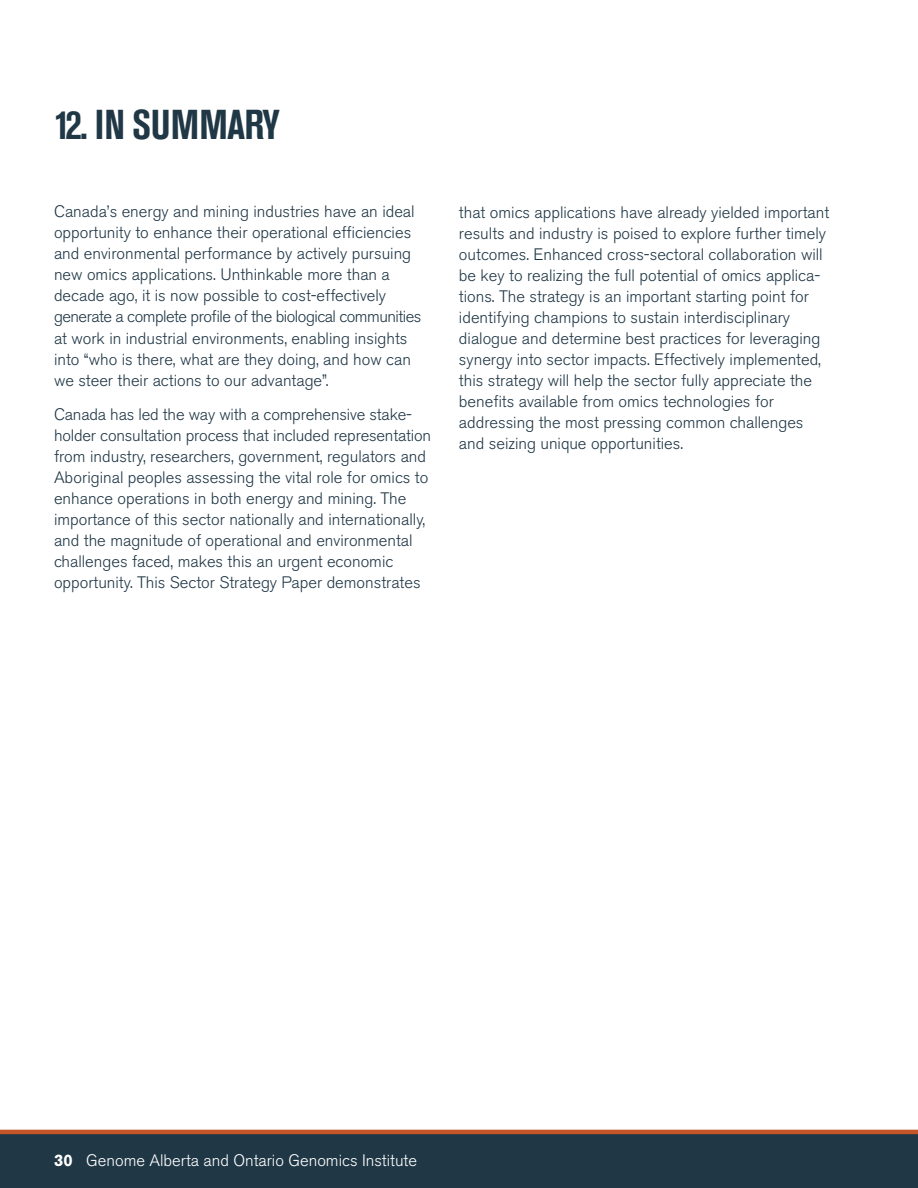
<style>
.page{position:relative;width:918px;height:1188px;background:#fff}
.page>*{position:absolute;margin:0;border:0;box-sizing:border-box;transform-origin:0 0}
.t1{font:700 condensed 41.4px "Akzidenz Grotesk BE";letter-spacing:-.01em;color:#203746}
.t2{font:300 16.5px/21px "Akzidenz Grotesk BE";color:#203746}
.t3{font:300 16.5px "Akzidenz Grotesk BE";color:#fff}
.s1{font-weight:700}
</style>
<div class="page">
<div style="left:0;top:1134px;width:918px;height:54px;background:#203746"></div>
<hr style="left:0;top:1130px;width:918px;height:4px;background:#c55526">
<h1 class="t1" style="left:54px;top:101px;width:209px">12. IN SUMMARY</h1>
<p class="t2" style="left:54px;top:202px;width:369px">Canada’s energy and mining industries have an ideal opportunity to enhance their operational efficiencies and environmental performance by actively pursuing new omics applications. Unthinkable more than a decade ago, it is now possible to cost-effectively generate a complete profile of the biological communities at work in industrial environments, enabling insights into “who is there, what are they doing, and how can we steer their actions to our advantage”.</p>
<p class="t2" style="left:54px;top:404px;width:379px">Canada has led the way with a comprehensive stake&shy;holder consultation process that included representation from industry, researchers, government, regulators and Aboriginal peoples assessing the vital role for omics to enhance operations in both energy and mining. The importance of this sector nationally and internationally, and the magnitude of operational and environmental challenges faced, makes this an urgent economic opportunity. This Sector Strategy Paper demonstrates</p>
<p class="t2" style="left:459px;top:202px;width:372px">that omics applications have already yielded important results and industry is poised to explore further timely outcomes. Enhanced cross-sectoral collaboration will be key to realizing the full potential of omics applica&shy;tions. The strategy is an important starting point for identifying champions to sustain interdisciplinary dialogue and determine best practices for leveraging synergy into sector impacts. Effectively implemented, this strategy will help the sector fully appreciate the benefits available from omics technologies for addressing the most pressing common challenges and seizing unique opportunities.</p>
<p class="t3" style="left:54px;top:1151px;width:365px"><span class="s1">30</span> Genome Alberta and Ontario Genomics Institute</p>
</div>
